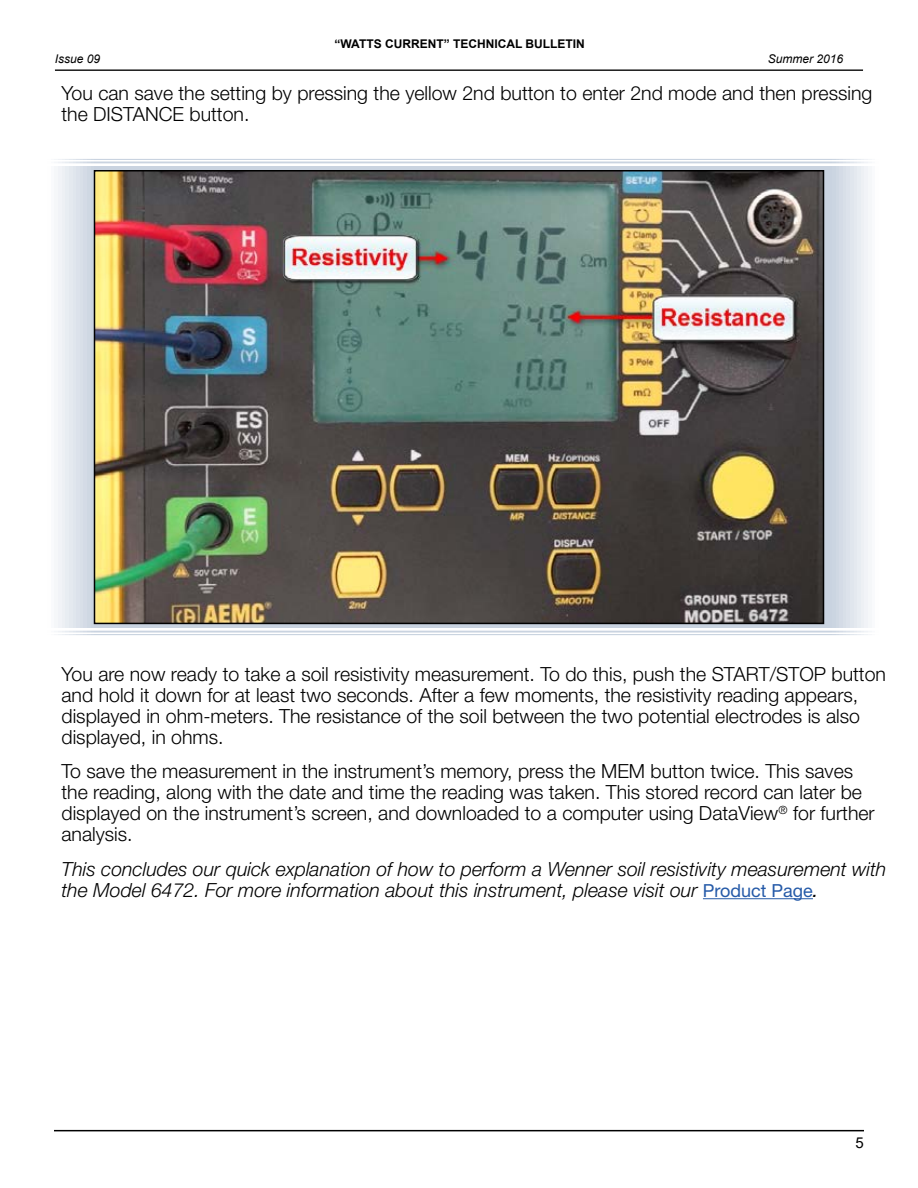
<style>
.page{position:relative;width:918px;height:1188px;background:#fff}
.page>*{position:absolute;margin:0;border:0;box-sizing:border-box;transform-origin:0 0}
.t1{font:300 19.5px/21px "Helvetica Neue";color:#000}
.t2{font:italic 300 19.5px/21px "Helvetica Neue";color:#000}
.t3{font:15px "Arial";color:#000}
.t4{font:700 12px "Arial";color:#000}
.t5{font:italic 12px "Arial";color:#000}
.s1{font-weight:400;font-style:normal;font-size:18px;color:#255aa8}
.s2{font-weight:400}
</style>
<div class="page">
<svg style="left:58px;top:161px;width:810px;height:472px;background:#dbe2ea"></svg>
<div style="left:53px;top:34px;width:812px;height:38px;border:2px solid #fff"></div>
<hr style="left:54px;top:1130px;width:810px;height:1px;background:#000">
<hr style="left:703px;top:898px;width:110px;height:1px;background:#255aa8">
<img style="left:97px;top:173px;width:724px;height:448px">
<div style="left:94px;top:170px;width:730px;height:454px;border:2px solid #000"></div>
<p class="t4" style="left:335px;top:36px;width:252px">“WATTS CURRENT” TECHNICAL BULLETIN</p>
<p class="t5" style="left:55px;top:51px;width:47px">Issue 09</p>
<p class="t5" style="left:768px;top:51px;width:77px">Summer 2016</p>
<p class="t1" style="left:62px;top:83px;width:812px">You can save the setting by pressing the yellow 2nd button to enter 2nd mode and then pressing the DISTANCE button.</p>
<p class="t1" style="left:62px;top:663px;width:826px">You are now ready to take a soil resistivity measurement. To do this, push the START/STOP button and hold it down for at least two seconds. After a few moments, the resistivity reading appears, displayed in ohm-meters. The resistance of the soil between the two potential electrodes is also displayed, in ohms.</p>
<p class="t1" style="left:61px;top:761px;width:815px">To save the measurement in the instrument’s memory, press the MEM button twice. This saves the reading, along with the date and time the reading was taken. This stored record can later be displayed on the instrument’s screen, and downloaded to a computer using DataView<sup>®</sup> for further analysis.</p>
<p class="t2" style="left:61px;top:858px;width:826px">This concludes our quick explanation of how to perform a Wenner soil resistivity measurement with the Model 6472. For more information about this instrument, please visit our <span class="s1">Product Page</span><span class="s2">.</span></p>
<p class="t3" style="left:856px;top:1132px;width:10px">5</p>
</div>
